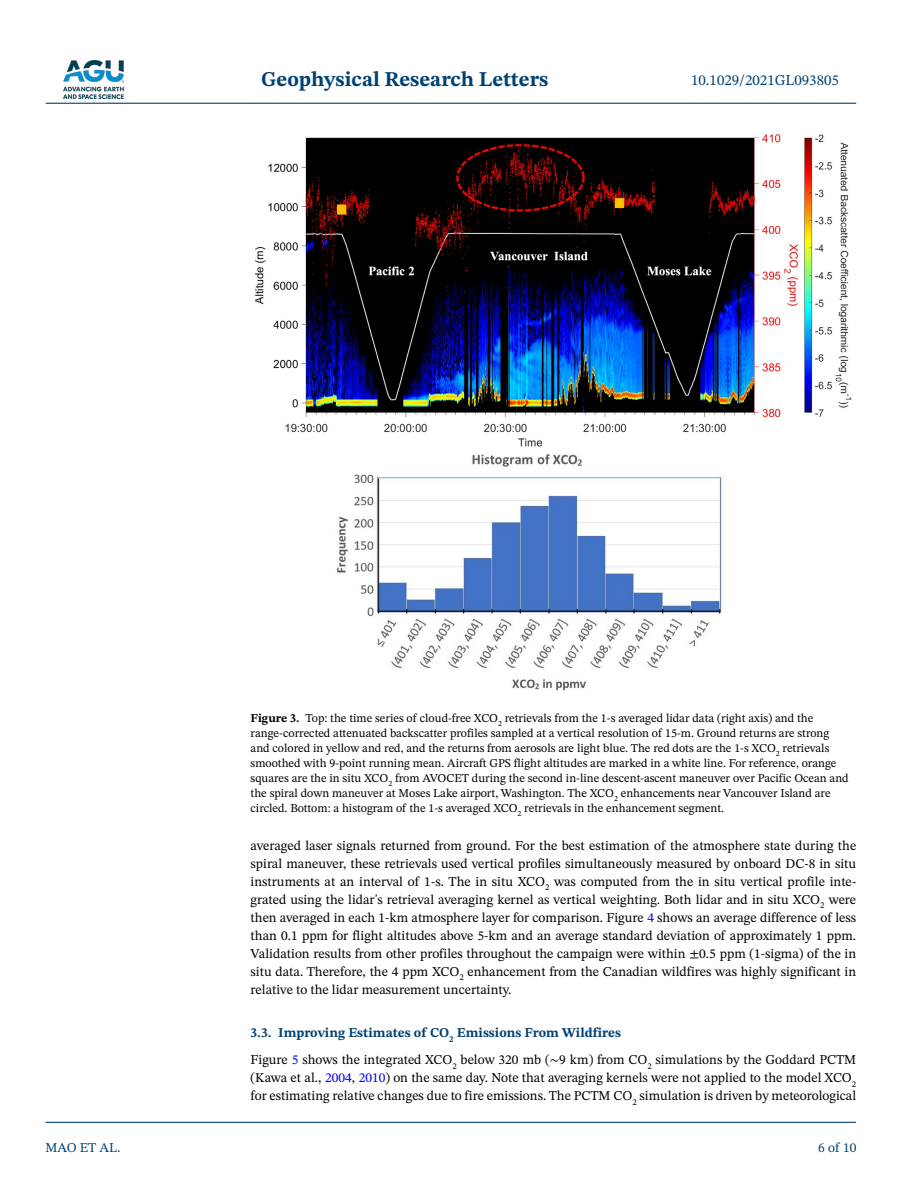
<style>
.page{position:relative;width:902px;height:1183px;background:#fff}
.page>*{position:absolute;margin:0;border:0;box-sizing:border-box;transform-origin:0 0}
.t1{font:700 21px "STIX Two Text";color:#004174}
.t2{font:15px "STIX Two Text";color:#004174}
.t3{font:13.5px/18px "STIX Two Text";color:#000}
.t4{font:13.5px "STIX Two Text";color:#004174}
.t5{font:12px/15px "STIX Two Text";color:#000}
.s1{font-weight:700}
.s2{color:#00f}
.s3{font-weight:700;color:#004174}
.s4{font-family:"STIX Two Math"}
</style>
<div class="page">
<img style="left:63px;top:60px;width:60px;height:39px">
<hr style="left:46px;top:103px;width:810px;height:1px;background:#004174">
<hr style="left:45px;top:1121px;width:810px;height:1px;background:#004174">
<img style="left:255px;top:134px;width:597px;height:557px">
<h1 class="t1" style="left:261px;top:64px;width:289px">Geophysical Research Letters</h1>
<p class="t2" style="left:691px;top:69px;width:149px">10.1029/2021GL093805</p>
<p class="t4" style="left:45px;top:1137px;width:76px">MAO ET AL.</p>
<p class="t5" style="left:250px;top:710px;width:599px"><span class="s1">Figure 3.</span> Top: the time series of cloud-free XCO<sub>2</sub> retrievals from the 1-s averaged lidar data (right axis) and the range-corrected attenuated backscatter profiles sampled at a vertical resolution of 15-m. Ground returns are strong and colored in yellow and red, and the returns from aerosols are light blue. The red dots are the 1-s XCO<sub>2</sub> retrievals smoothed with 9-point running mean. Aircraft GPS flight altitudes are marked in a white line. For reference, orange squares are the in situ XCO<sub>2</sub> from AVOCET during the second in-line descent-ascent maneuver over Pacific Ocean and the spiral down maneuver at Moses Lake airport, Washington. The XCO<sub>2</sub> enhancements near Vancouver Island are circled. Bottom: a histogram of the 1-s averaged XCO<sub>2</sub> retrievals in the enhancement segment.</p>
<p class="t3" style="left:250px;top:836px;width:607px;text-align:justify">averaged laser signals returned from ground. For the best estimation of the atmosphere state during the spiral maneuver, these retrievals used vertical profiles simultaneously measured by onboard DC-8 in situ instruments at an interval of 1-s. The in situ XCO<sub>2</sub> was computed from the in situ vertical profile inte&shy;grated using the lidar's retrieval averaging kernel as vertical weighting. Both lidar and in situ XCO<sub>2</sub> were then averaged in each 1-km atmosphere layer for comparison. Figure <span class="s2">4</span> shows an average difference of less than 0.1 ppm for flight altitudes above 5-km and an average standard deviation of approximately 1 ppm.<br>Validation results from other profiles throughout the campaign were within ±0.5 ppm (1-sigma) of the in situ data. Therefore, the 4 ppm XCO<sub>2</sub> enhancement from the Canadian wildfires was highly significant in relative to the lidar measurement uncertainty.</p>
<p class="t3" style="left:250px;top:1019px;width:607px;line-height:27px"><span class="s3">3.3. Improving Estimates of CO</span><sub>2</sub> <span class="s3">Emissions From Wildfires<br></span>Figure <span class="s2">5</span> shows the integrated XCO<sub>2</sub> below 320 mb (<span class="s4">∼</span>9 km) from CO<sub>2</sub> simulations by the Goddard PCTM</p>
<p class="t3" style="left:250px;top:1068px;width:607px">(Kawa et al., <span class="s2">2004</span>, <span class="s2">2010</span>) on the same day. Note that averaging kernels were not applied to the model XCO<sub>2 </sub>for estimating relative changes due to fire emissions. The PCTM CO<sub>2</sub> simulation is driven by meteorological</p>
<p class="t4" style="left:818px;top:1137px;width:40px">6 of 10</p>
</div>
